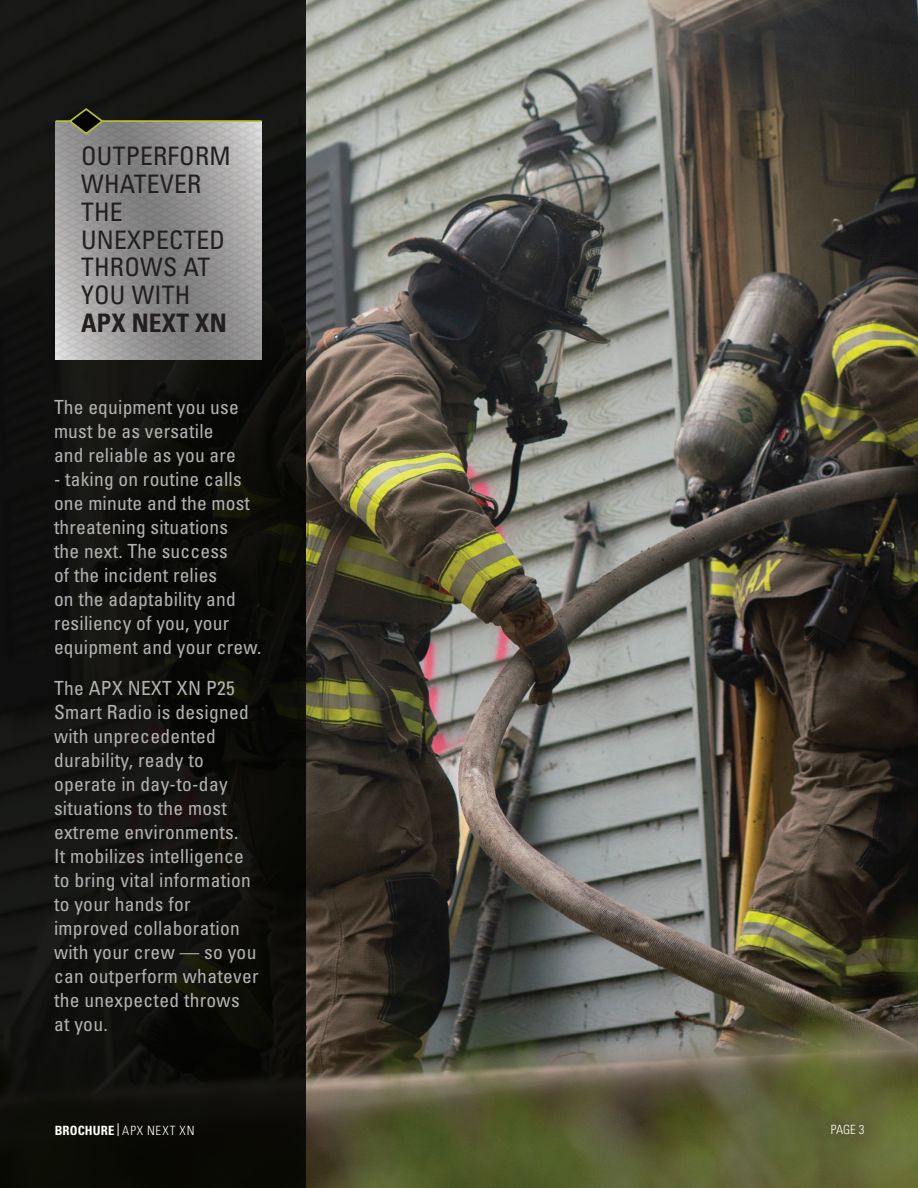
<style>
.page{position:relative;width:918px;height:1188px;background:#fff}
.page>*{position:absolute;margin:0;border:0;box-sizing:border-box;transform-origin:0 0}
.t1{font:condensed 25.5px/27.8px "Univers LT Std";letter-spacing:.01em;color:#231f20}
.t2{font:700 condensed 25.5px "Univers LT Std";letter-spacing:.01em;color:#231f20}
.t3{font:condensed 19.5px/24px "Univers LT Std";letter-spacing:.015em;color:#b3b3b3}
.t4{font:300 condensed 12.75px "Univers LT Std";letter-spacing:.07em;color:#fff}
.s1{font-weight:700}
</style>
<div class="page">
<img style="left:0;top:0;width:918px;height:1188px">
<svg style="left:118px;top:1123px;width:1px;height:13px"></svg>
<svg style="left:56px;top:122px;width:206px;height:238px"></svg>
<hr style="left:56px;top:120px;width:206px;height:2px;background:#b6bf34">
<svg style="left:67px;top:107px;width:38px;height:29px"></svg>
<h1 class="t1" style="left:81px;top:142px;width:151px">OUTPERFORM<br>WHATEVER<br>THE<br>UNEXPECTED<br>THROWS AT<br>YOU WITH</h1>
<h1 class="t2" style="left:81px;top:307px;width:147px">APX NEXT XN</h1>
<p class="t3" style="left:54px;top:395px;width:186px">The equipment you use must be as versatile and reliable as you are</p>
<p class="t3" style="left:54px;top:467px;width:209px">- taking on routine calls one minute and the most threatening situations<br>the next. The success<br>of the incident relies<br>on the adaptability and resiliency of you, your equipment and your crew.</p>
<p class="t3" style="left:54px;top:676px;width:206px">The APX NEXT XN P25<br>Smart Radio is designed with unprecedented durability, ready to operate in day-to-day situations to the most extreme environments.<br>It mobilizes intelligence to bring vital information to your hands for improved collaboration with your crew — so you can outperform whatever the unexpected throws at you.</p>
<p class="t4" style="left:55px;top:1122px;width:141px"><span class="s1">BROCHURE</span> APX NEXT XN</p>
<p class="t4" style="left:831px;top:1122px;width:35px">PAGE 3</p>
</div>
